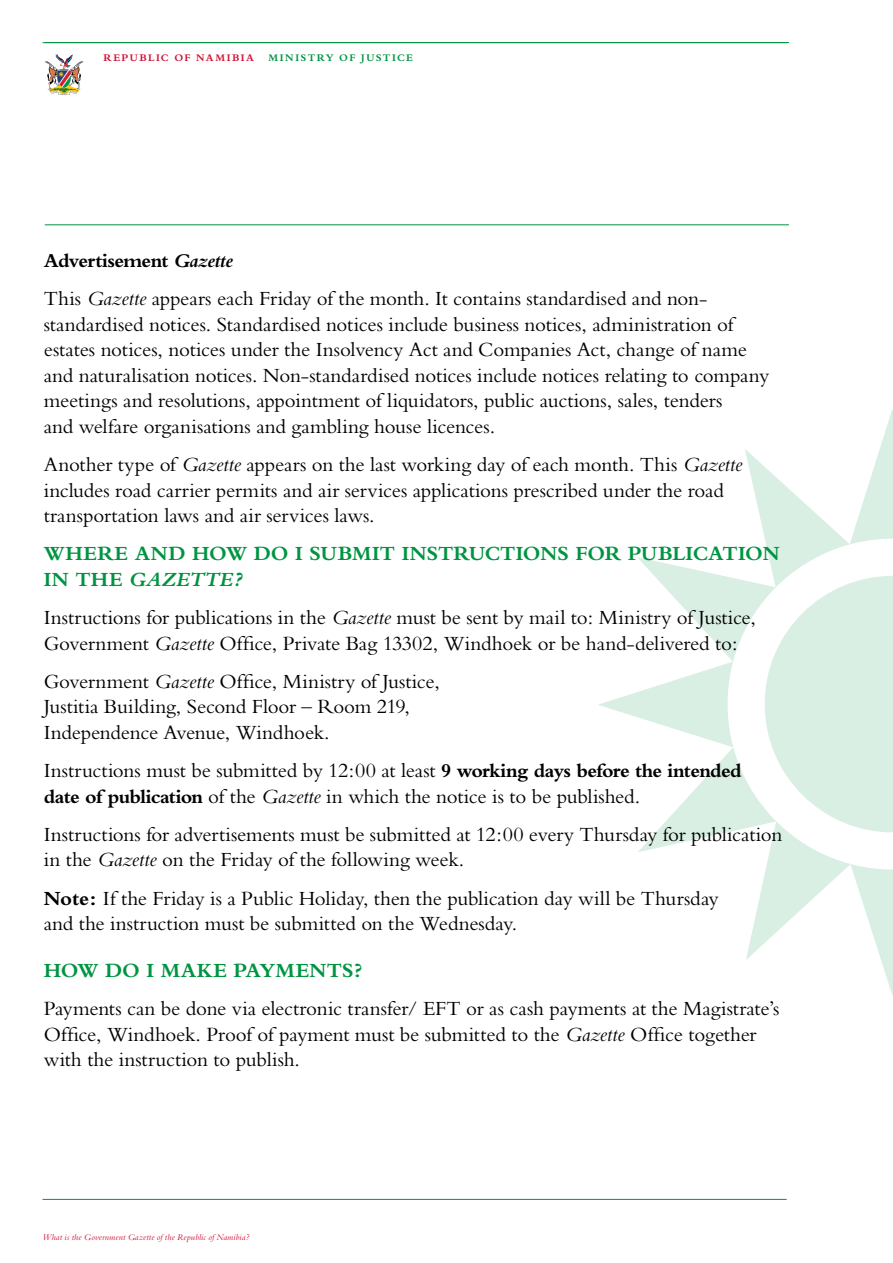
<style>
.page{position:relative;width:893px;height:1263px;background:#fff}
.page>*{position:absolute;margin:0;border:0;box-sizing:border-box;transform-origin:0 0}
.t1{font:21px/25.5px "Bembo";letter-spacing:-.01em;color:#000}
.t2{font:700 21px/25.5px "Bembo";letter-spacing:-.01em;color:#009442}
.t3{font:700 20.25px "Bembo";letter-spacing:-.03em;color:#000}
.t4{font:700 10.5px "Bembo";letter-spacing:.14em;color:#d10f33}
.t5{font:700 10.5px "Bembo";letter-spacing:.13em;color:#009442}
.t6{font:italic 9px "Bembo";letter-spacing:.015em;color:#d10f33}
.s1{font-style:italic}
.s2{font-weight:700;font-size:20.25px}
.s3{font-weight:700}
</style>
<div class="page">
<svg style="left:45px;top:54px;width:38px;height:41px"></svg>
<hr style="left:43px;top:1199px;width:744px;height:1px;background:#009442">
<hr style="left:45px;top:42px;width:744px;height:1px;background:#009442">
<hr style="left:45px;top:225px;width:744px;height:1px;background:#009442">
<svg style="left:598px;top:409px;width:295px;height:588px"></svg>
<svg style="left:765px;top:576px;width:128px;height:256px"></svg>
<hr style="left:43px;top:42px;width:744px;height:1px;background:#009442">
<p class="t4" style="left:103px;top:52px;width:152px">Republic of namibia</p>
<p class="t5" style="left:269px;top:52px;width:146px">Ministry of Justice</p>
<p class="t3" style="left:44px;top:249px;width:191px">Advertisement <span class="s1">Gazette</span></p>
<p class="t1" style="left:44px;top:286px;width:727px">This <span class="s1">Gazette</span> appears each Friday of the month. It contains standardised and non&shy;standardised notices. Standardised notices include business notices, administration of estates notices, notices under the Insolvency Act and Companies Act, change of name and naturalisation notices. Non-standardised notices include notices relating to company meetings and resolutions, appointment of liquidators, public auctions, sales, tenders<br>and welfare organisations and gambling house licences.</p>
<p class="t1" style="left:44px;top:451px;width:700px">Another type of <span class="s1">Gazette</span> appears on the last working day of each month. This <span class="s1">Gazette </span>includes road carrier permits and air services applications prescribed under the road transportation laws and air services laws.</p>
<p class="t2" style="left:44px;top:541px;width:737px">WHERE AND HOW DO I SUBMIT INSTRUCTIONS FOR PUBLICATION<br>IN THE <span class="s1">GAZETTE?</span></p>
<p class="t1" style="left:44px;top:604px;width:714px">Instructions for publications in the <span class="s1">Gazette</span> must be sent by mail to: Ministry of Justice,<br>Government <span class="s1">Gazette</span> Office, Private Bag 13302, Windhoek or be hand-delivered to:</p>
<p class="t1" style="left:44px;top:668px;width:398px">Government <span class="s1">Gazette</span> Office, Ministry of Justice,<br>Justitia Building, Second Floor – Room 219,<br>Independence Avenue, Windhoek.</p>
<p class="t1" style="left:44px;top:757px;width:700px">Instructions must be submitted by 12:00 at least <span class="s2">9 working days before the intended date of publication</span> of the <span class="s1">Gazette</span> in which the notice is to be published.</p>
<p class="t1" style="left:44px;top:821px;width:740px">Instructions for advertisements must be submitted at 12:00 every Thursday for publication in the <span class="s1">Gazette</span> on the Friday of the following week.</p>
<p class="t1" style="left:44px;top:885px;width:677px"><span class="s3">Note:</span> If the Friday is a Public Holiday, then the publication day will be Thursday and the instruction must be submitted on the Wednesday.</p>
<p class="t2" style="left:44px;top:957px;width:320px">HOW DO I MAKE PAYMENTS?</p>
<p class="t1" style="left:44px;top:995px;width:737px">Payments can be done via electronic transfer/ EFT or as cash payments at the Magistrate’s<br>Office, Windhoek. Proof of payment must be submitted to the <span class="s1">Gazette</span> Office together with the instruction to publish.</p>
<p class="t6" style="left:43px;top:1232px;width:208px">What is the Government Gazette of the Republic of Namibia?</p>
</div>
